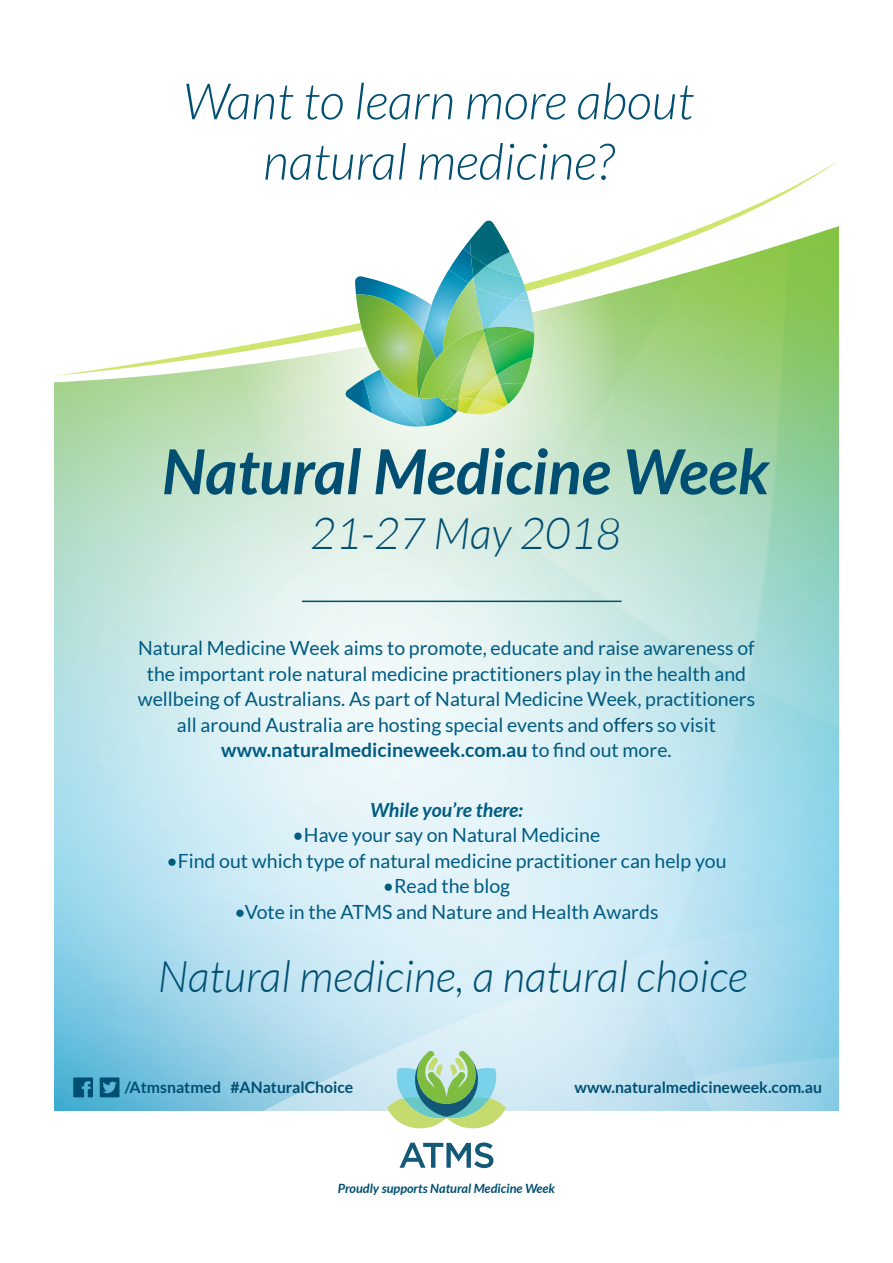
<style>
.page{position:relative;width:893px;height:1263px;background:#fff}
.page>*{position:absolute;margin:0;border:0;box-sizing:border-box;transform-origin:0 0}
.t1{font:italic 700 61.95px "Lato";color:#004f72}
.t2{font:italic 300 50.25px/60.3px "Lato";color:#004f72;text-align:center}
.t3{font:italic 300 43.65px "Lato";color:#004f72}
.t4{font:19.5px/25.5px "Lato";color:#005b81;text-align:center}
.t5{font:italic 700 19.5px "Lato";color:#005b81}
.t6{font:700 15.75px "Lato";color:#004f72}
.t7{font:italic 700 12.75px "Lato";color:#004f72}
.s1{color:#004f72}
.s2{font-weight:700}
</style>
<div class="page">
<img style="left:54px;top:413px;width:785px;height:698px">
<svg style="left:202px;top:905px;width:637px;height:206px"></svg>
<svg style="left:54px;top:376px;width:785px;height:37px"></svg>
<svg style="left:239px;top:169px;width:381px;height:380px;fill:#ddeedf"></svg>
<svg style="left:387px;top:1051px;width:119px;height:78px"></svg>
<svg style="left:400px;top:1142px;width:93px;height:26px"></svg>
<hr style="left:302px;top:601px;width:319px;height:1px;background:#004f72">
<svg style="left:55px;top:161px;width:784px;height:215px"></svg>
<svg style="left:73px;top:1077px;width:20px;height:20px"></svg>
<svg style="left:100px;top:1077px;width:19px;height:20px"></svg>
<img style="left:426px;top:415px;width:28px;height:11px">
<img style="left:363px;top:415px;width:56px;height:12px">
<img style="left:381px;top:415px;width:45px;height:11px">
<svg style="left:346px;top:221px;width:189px;height:194px"></svg>
<p class="t2" style="left:183px;top:73px;width:512px">Want to learn more about natural medicine?</p>
<p class="t1" style="left:162px;top:436px;width:609px">Natural Medicine Week</p>
<p class="t3" style="left:310px;top:509px;width:312px">21-27 May 2018</p>
<p class="t4" style="left:138px;top:635px;width:619px">Natural Medicine Week aims to promote, educate and raise awareness of the important role natural medicine practitioners play in the health and wellbeing of Australians. As part of Natural Medicine Week, practitioners all around Australia are hosting special events and <span class="s1">offers</span> so visit <span class="s2">www.naturalmedicineweek.com.au</span> to find out more.</p>
<p class="t5" style="left:370px;top:798px;width:154px">While you’re there:</p>
<p class="t4" style="left:293px;top:822px;width:309px">•Have your say on Natural Medicine</p>
<p class="t4" style="left:166px;top:848px;width:562px">•Find out which type of natural medicine practitioner can help you</p>
<p class="t4" style="left:383px;top:873px;width:129px">•Read the blog</p>
<p class="t4" style="left:234px;top:899px;width:426px">•Vote in the ATMS and Nature and Health Awards</p>
<p class="t3" style="left:158px;top:953px;width:591px">Natural medicine, a natural choice</p>
<p class="t6" style="left:125px;top:1079px;width:98px">/Atmsnatmed</p>
<p class="t6" style="left:230px;top:1079px;width:124px">#ANaturalChoice</p>
<p class="t6" style="left:575px;top:1079px;width:249px">www.naturalmedicineweek.com.au</p>
<p class="t7" style="left:338px;top:1181px;width:219px">Proudly supports Natural Medicine Week</p>
</div>
